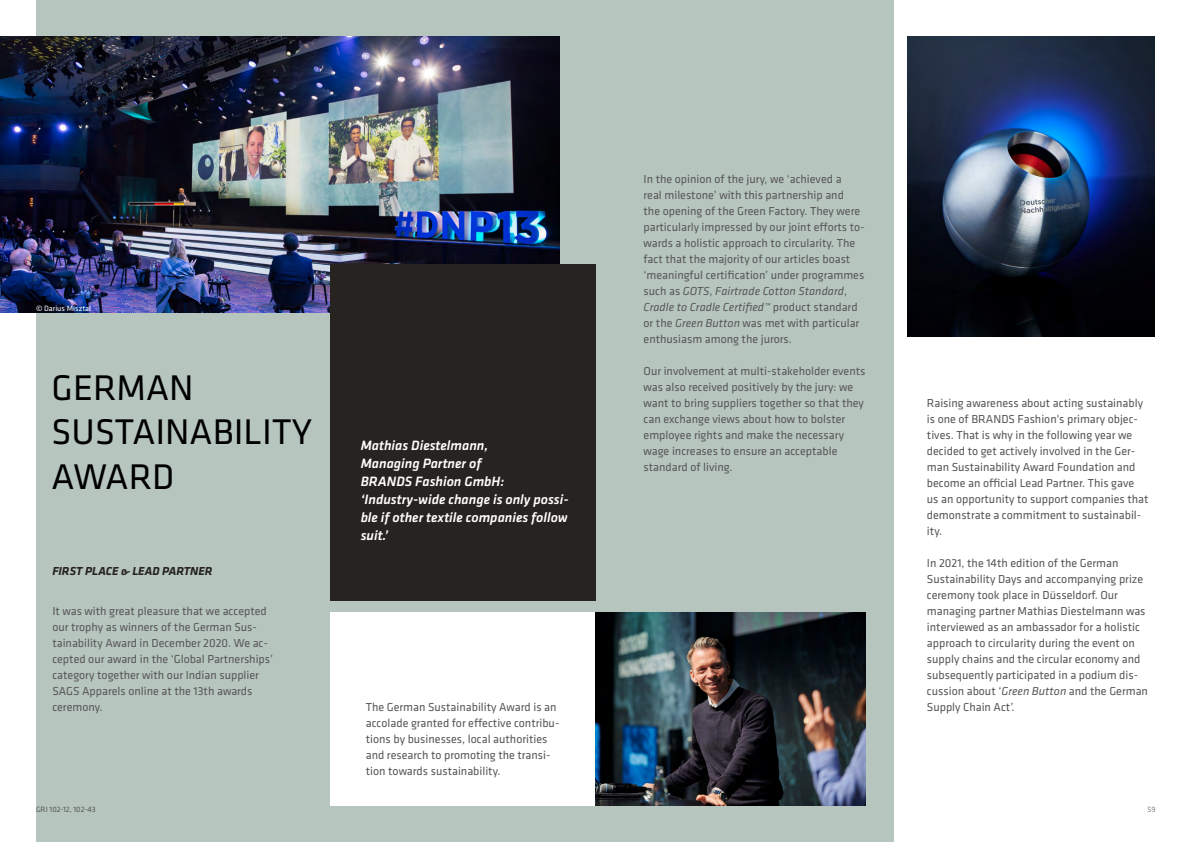
<style>
.page{position:relative;width:1191px;height:842px;background:#fff}
.page>*{position:absolute;margin:0;border:0;box-sizing:border-box;transform-origin:0 0}
.t1{font:37px/44.4px "Klavika";color:#000}
.t2{font:italic 500 14px/18px "Klavika";color:#fff}
.t3{font:12px/16px "Klavika";color:#575756}
.t4{font:italic 700 12px "Klavika";color:#262320}
.t5{font:8px "Klavika";color:#575756}
.t6{font:8px "Klavika";color:#fff}
.t7{font:300 8px "Klavika";color:#575756}
.s1{font-style:italic}
</style>
<div class="page">
<div style="left:36px;top:0;width:857px;height:842px;background:#b7c5bf"></div>
<img style="left:0;top:36px;width:559px;height:276px">
<div style="left:330px;top:264px;width:265px;height:336px;background:#262320"></div>
<div style="left:330px;top:612px;width:265px;height:194px;background:#fff"></div>
<img style="left:595px;top:612px;width:270px;height:194px">
<img style="left:908px;top:36px;width:247px;height:300px">
<p class="t6" style="left:36px;top:304px;width:57px">© Darius Misztal</p>
<h1 class="t1" style="left:52px;top:366px;width:262px">GERMAN<br>SUSTAINABILITY<br>AWARD</h1>
<p class="t4" style="left:52px;top:565px;width:162px">FIRST PLACE &amp; LEAD PARTNER</p>
<p class="t3" style="left:52px;top:604px;width:222px">It was with great pleasure that we accepted our trophy as winners of the German Sus&shy;tainability Award in December 2020. We ac&shy;cepted our award in the ‘Global Partnerships’ category together with our Indian supplier SAGS Apparels online at the 13th awards ceremony.</p>
<p class="t2" style="left:361px;top:437px;width:209px">Mathias Diestelmann,<br>Managing Partner of<br>BRANDS Fashion GmbH: ‘Industry-wide change is only possi&shy;ble if other textile companies follow suit.’</p>
<p class="t3" style="left:366px;top:700px;width:195px">The German Sustainability Award is an accolade granted for effective contribu&shy;tions by businesses, local authorities and research to promoting the transi&shy;tion towards sustainability.</p>
<p class="t3" style="left:643px;top:171px;width:223px">In the opinion of the jury, we ‘achieved a<br>real milestone’ with this partnership and<br>the opening of the Green Factory. They were particularly impressed by our joint efforts to&shy;wards a holistic approach to circularity. The fact that the majority of our articles boast ‘meaningful certification’ under programmes such as <span class="s1">GOTS</span>, <span class="s1">Fairtrade Cotton Standard</span>, <span class="s1">Cradle to Cradle Certified™</span> product standard or the <span class="s1">Green Button</span> was met with particular enthusiasm among the jurors.</p>
<p class="t3" style="left:643px;top:363px;width:223px">Our involvement at multi-stakeholder events was also received positively by the jury: we want to bring suppliers together so that they can exchange views about how to bolster employee rights and make the necessary wage increases to ensure an acceptable standard of living.</p>
<p class="t3" style="left:927px;top:395px;width:223px">Raising awareness about acting sustainably is one of BRANDS Fashion's primary objec&shy;tives. That is why in the following year we decided to get actively involved in the Ger&shy;man Sustainability Award Foundation and become an official Lead Partner. This gave us an opportunity to support companies that demonstrate a commitment to sustainabil&shy;ity.</p>
<p class="t3" style="left:927px;top:555px;width:223px">In 2021, the 14th edition of the German Sustainability Days and accompanying prize ceremony took place in Düsseldorf. Our managing partner Mathias Diestelmann was interviewed as an ambassador for a holistic approach to circularity during the event on supply chains and the circular economy and subsequently participated in a podium dis&shy;cussion about ‘<span class="s1">Green Button</span> and the German Supply Chain Act’.</p>
<p class="t5" style="left:36px;top:805px;width:61px">GRI 102-12, 102-43</p>
<p class="t7" style="left:36px;top:805px;width:10px">58</p>
<p class="t7" style="left:1147px;top:805px;width:10px">59</p>
</div>
